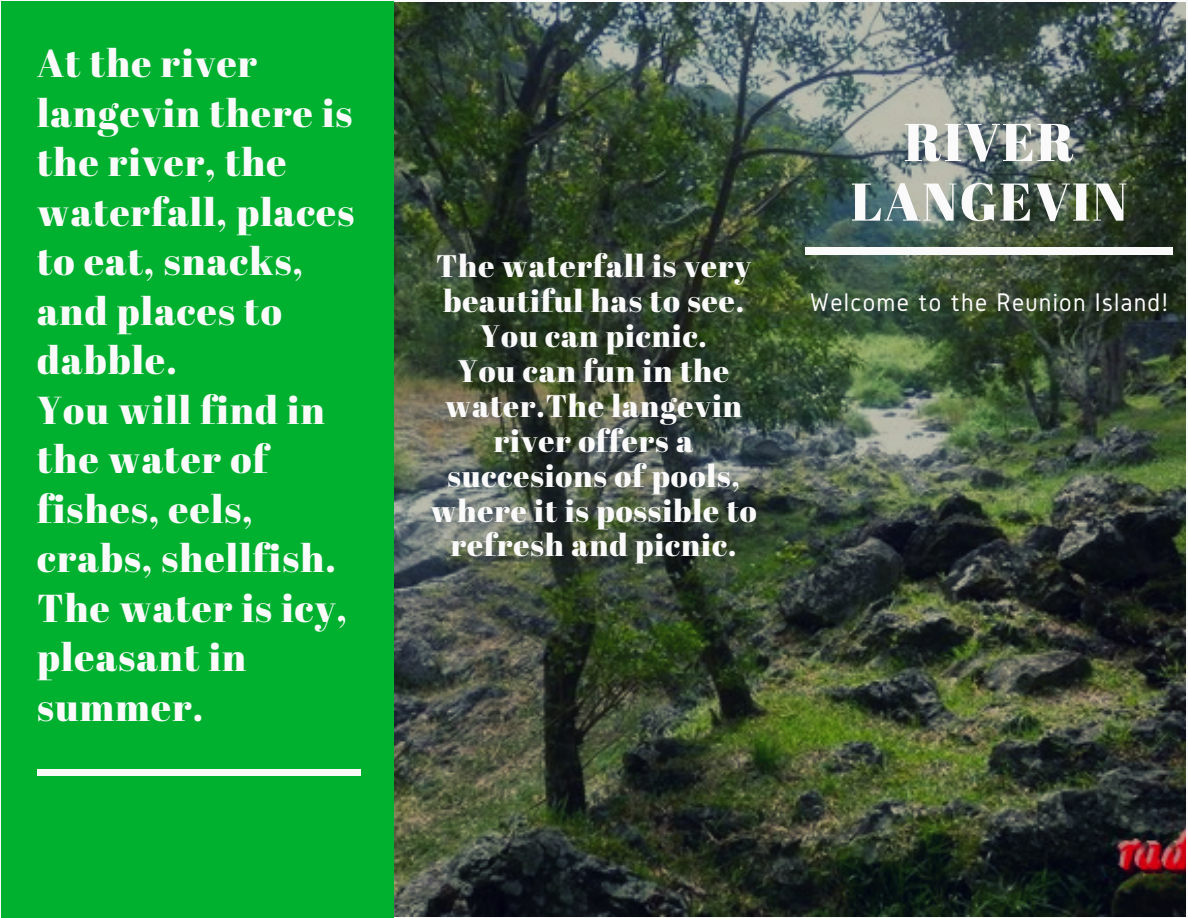
<style>
.page{position:relative;width:1188px;height:918px;background:#fff}
.page>*{position:absolute;margin:0;border:0;box-sizing:border-box;transform-origin:0 0}
.t1{font:52.95px/59.7px "Abril Fatface";letter-spacing:.03em;color:#fafafa;text-align:center}
.t2{font:38.85px/49.5px "Abril Fatface";letter-spacing:.03em;color:#fafafa}
.t3{font:31.2px/34.8px "Abril Fatface";letter-spacing:.03em;color:#fafafa;text-align:center}
.t4{font:26.55px "Gidole";letter-spacing:.05em;color:#fafafa}
</style>
<div class="page">
<img style="left:394px;top:2px;width:792px;height:915px">
<div style="left:806px;top:248px;width:367px;height:7px;background:#fafafa"></div>
<div style="left:1px;top:1px;width:393px;height:917px;background:#00b02f"></div>
<div style="left:37px;top:770px;width:324px;height:6px;background:#fafafa"></div>
<p class="t2" style="left:37px;top:38px;width:319px">At the river langevin there is the river, the waterfall, places to eat, snacks, and places to dabble.<br>You will find in the water of fishes, eels, crabs, shellfish.<br>The water is icy, pleasant in summer.</p>
<p class="t3" style="left:430px;top:248px;width:328px">The waterfall is very beautiful has to see.<br>You can picnic.<br>You can fun in the water.The langevin river offers a succesions of pools, where it is possible to refresh and picnic.</p>
<h1 class="t1" style="left:851px;top:111px;width:278px">RIVER<br>LANGEVIN</h1>
<p class="t4" style="left:810px;top:288px;width:360px">Welcome to the Reunion Island!</p>
</div>
